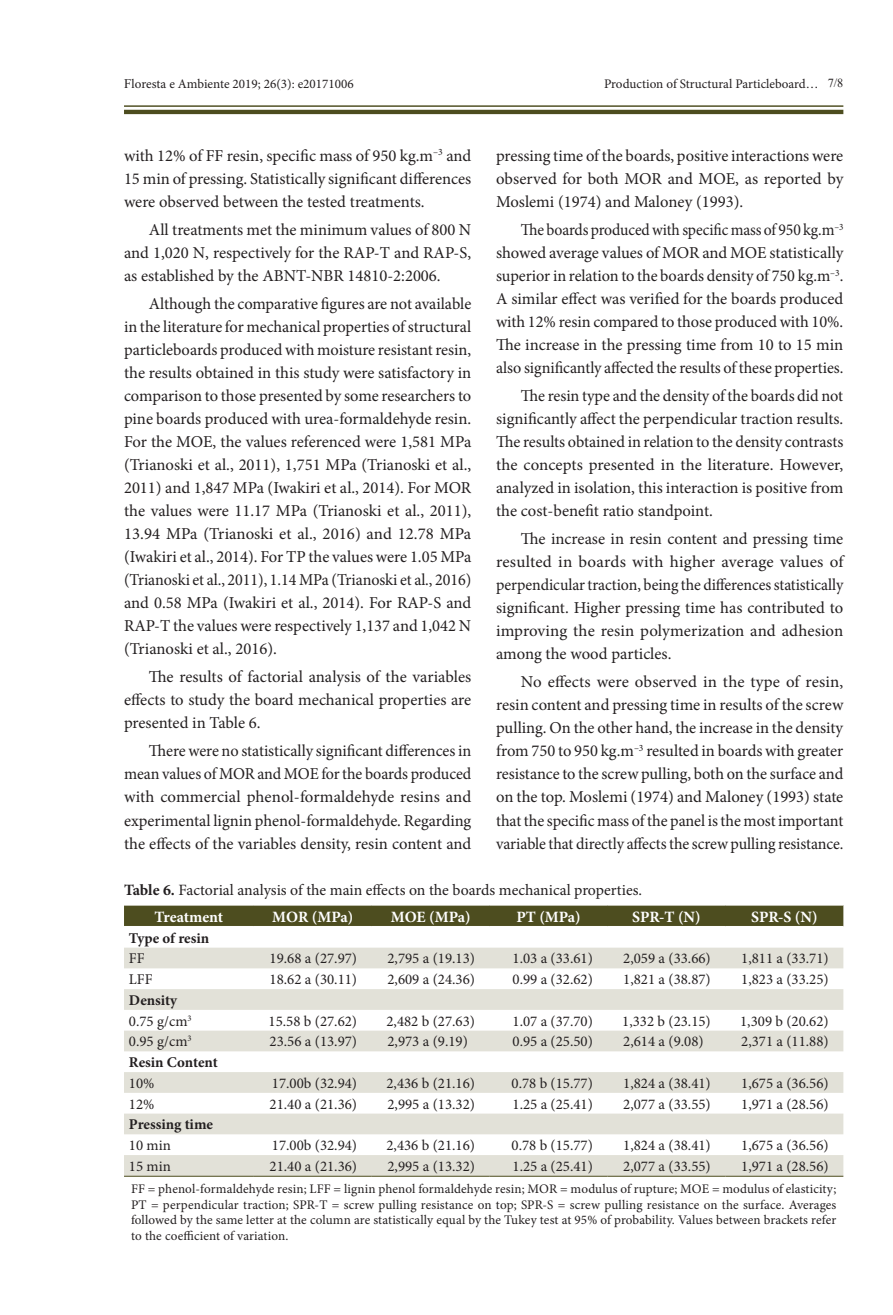
<style>
.page{position:relative;width:893px;height:1315px;background:#fff}
.page>*{position:absolute;margin:0;border:0;box-sizing:border-box;transform-origin:0 0}
.Paragraph{font:16.62px/23.1px "Minion Pro";color:#231f20;text-align:justify}
.Paragraph-2{font:16.62px/23.1px "Minion Pro";color:#231f20;text-align:justify;scale:.94 1}
.TableTitle{font:15.75px "Minion Pro";color:#231f20}
.TableHead{font:700 15.75px "Minion Pro";letter-spacing:-.005em;color:#fff}
.TableBody{font:14.88px "Minion Pro";color:#231f20}
.TableBody-2{font:700 14.88px "Minion Pro";letter-spacing:-.005em;color:#231f20}
.TableFootnote{font:13.12px/15.8px "Minion Pro";color:#231f20;text-align:justify}
.s1{font-family:"Times New Roman"}
.s2{font-family:"Times New Roman";font-size:12.25px}
.s3{font-weight:700}
</style>
<div class="page">
<hr style="left:124px;top:110px;width:719px;height:4px;background:#4d4d1f">
<hr style="left:124px;top:105px;width:719px;height:2px;background:#4d4d1f">
<div style="left:124px;top:905px;width:719px;height:21px;background:#4d4d1f"></div>
<svg style="left:124px;top:947px;width:719px;height:228px;fill:#e2e1d8"></svg>
<hr style="left:124px;top:1175px;width:130px;height:1px;background:#4d4d1f">
<hr style="left:254px;top:1175px;width:118px;height:1px;background:#4d4d1f">
<hr style="left:372px;top:1175px;width:118px;height:1px;background:#4d4d1f">
<hr style="left:490px;top:1175px;width:118px;height:1px;background:#4d4d1f">
<hr style="left:608px;top:1175px;width:117px;height:1px;background:#4d4d1f">
<hr style="left:725px;top:1175px;width:118px;height:1px;background:#4d4d1f">
<p class="TableFootnote" style="left:124px;top:76px;width:231px"><span class="s1">Fl</span>oresta e Ambiente 2019; 26(3): e20171006</p>
<p class="TableFootnote" style="left:604px;top:76px;width:241px">Production of Structural Particleboard… <span class="s2">7/8</span></p>
<p class="Paragraph" style="left:124px;top:144px;width:349px">with 12% of FF resin, specific mass of 950 kg.m<sup>–3</sup> and 15 min of pressing. Statistically significant differences were observed between the tested treatments.</p>
<p class="Paragraph" style="left:124px;top:218px;width:349px;text-indent:25px">All treatments met the minimum values of 800 N and 1,020 N, respectively for the RAP-T and RAP-S, as established by the ABNT-NBR 14810-2:2006.</p>
<p class="Paragraph" style="left:124px;top:292px;width:349px;text-indent:25px">Although the comparative figures are not available in the literature for mechanical properties of structural particleboards produced with moisture resistant resin, the results obtained in this study were satisfactory in comparison to those presented by some researchers to pine boards produced with urea-formaldehyde resin.<br>For the MOE, the values referenced were 1,581 MPa (Trianoski et al., 2011), 1,751 MPa (Trianoski et al., 2011) and 1,847 MPa (Iwakiri et al., 2014). For MOR the values were 11.17 MPa (Trianoski et al., 2011), 13.94 MPa (Trianoski et al., 2016) and 12.78 MPa (Iwakiri et al., 2014). For TP the values were 1.05 MPa (Trianoski et al., 2011), 1.14 MPa (Trianoski et al., 2016) and 0.58 MPa (Iwakiri et al., 2014). For RAP-S and RAP-T the values were respectively 1,137 and 1,042 N (Trianoski et al., 2016).</p>
<p class="Paragraph" style="left:124px;top:665px;width:349px;text-indent:25px">The results of factorial analysis of the variables effects to study the board mechanical properties are presented in Table 6.</p>
<p class="Paragraph" style="left:124px;top:739px;width:349px;text-indent:25px">There were no statistically significant differences in mean values of MOR and MOE for the boards produced with commercial phenol-formaldehyde resins and experimental lignin phenol-formaldehyde. Regarding the effects of the variables density, resin content and</p>
<p class="Paragraph" style="left:496px;top:144px;width:349px">pressing time of the boards, positive interactions were observed for both MOR and MOE, as reported by Moslemi (1974) and Maloney (1993).</p>
<p class="Paragraph-2" style="left:496px;top:218px;width:371px;text-indent:25px">The boards produced with specific mass of 950 kg.m<sup>–3 </sup>showed average values of MOR and MOE statistically superior in relation to the boards density of 750 kg.m<sup>–3</sup>.<br>A similar effect was verified for the boards produced with 12% resin compared to those produced with 10%.<br>The increase in the pressing time from 10 to 15 min also significantly affected the results of these properties.</p>
<p class="Paragraph" style="left:496px;top:384px;width:349px;text-indent:25px">The resin type and the density of the boards did not significantly affect the perpendicular traction results.<br>The results obtained in relation to the density contrasts the concepts presented in the literature. However, analyzed in isolation, this interaction is positive from the cost-benefit ratio standpoint.</p>
<p class="Paragraph" style="left:496px;top:527px;width:349px;text-indent:25px">The increase in resin content and pressing time resulted in boards with higher average values of perpendicular traction, being the differences statistically significant. Higher pressing time has contributed to improving the resin polymerization and adhesion among the wood particles.</p>
<p class="Paragraph" style="left:496px;top:670px;width:349px;text-indent:25px">No effects were observed in the type of resin, resin content and pressing time in results of the screw pulling. On the other hand, the increase in the density from 750 to 950 kg.m<sup>–3</sup> resulted in boards with greater resistance to the screw pulling, both on the surface and on the top. Moslemi (1974) and Maloney (1993) state that the specific mass of the panel is the most important variable that directly affects the screw pulling resistance.</p>
<p class="TableTitle" style="left:124px;top:879px;width:520px"><span class="s3">Table 6.</span> Factorial analysis of the main effects on the boards mechanical properties.</p>
<p class="TableHead" style="left:155px;top:905px;width:70px">Treatment</p>
<p class="TableHead" style="left:272px;top:905px;width:83px">MOR (MPa)</p>
<p class="TableHead" style="left:391px;top:905px;width:81px">MOE (MPa)</p>
<p class="TableHead" style="left:516px;top:905px;width:66px">PT (MPa)</p>
<p class="TableHead" style="left:632px;top:905px;width:70px">SPR-T (N)</p>
<p class="TableHead" style="left:751px;top:905px;width:68px">SPR-S (N)</p>
<p class="TableBody-2" style="left:129px;top:927px;width:82px">Type of resin</p>
<p class="TableBody" style="left:129px;top:948px;width:17px">FF</p>
<p class="TableBody" style="left:270px;top:948px;width:89px">19.68 a (27.97)</p>
<p class="TableBody" style="left:387px;top:948px;width:89px">2,795 a (19.13)</p>
<p class="TableBody" style="left:513px;top:948px;width:82px">1.03 a (33.61)</p>
<p class="TableBody" style="left:623px;top:948px;width:89px">2,059 a (33.66)</p>
<p class="TableBody" style="left:741px;top:948px;width:89px">1,811 a (33.71)</p>
<p class="TableBody" style="left:129px;top:969px;width:25px">LFF</p>
<p class="TableBody" style="left:270px;top:969px;width:89px">18.62 a (30.11)</p>
<p class="TableBody" style="left:387px;top:969px;width:89px">2,609 a (24.36)</p>
<p class="TableBody" style="left:513px;top:969px;width:82px">0.99 a (32.62)</p>
<p class="TableBody" style="left:623px;top:969px;width:89px">1,821 a (38.87)</p>
<p class="TableBody" style="left:741px;top:969px;width:89px">1,823 a (33.25)</p>
<p class="TableBody-2" style="left:129px;top:989px;width:50px">Density</p>
<p class="TableBody" style="left:129px;top:1011px;width:64px">0.75 g/cm<sup>3</sup></p>
<p class="TableBody" style="left:269px;top:1011px;width:90px">15.58 b (27.62)</p>
<p class="TableBody" style="left:386px;top:1011px;width:90px">2,482 b (27.63)</p>
<p class="TableBody" style="left:513px;top:1011px;width:82px">1.07 a (37.70)</p>
<p class="TableBody" style="left:622px;top:1011px;width:90px">1,332 b (23.15)</p>
<p class="TableBody" style="left:740px;top:1011px;width:90px">1,309 b (20.62)</p>
<p class="TableBody" style="left:129px;top:1031px;width:64px">0.95 g/cm<sup>3</sup></p>
<p class="TableBody" style="left:270px;top:1031px;width:89px">23.56 a (13.97)</p>
<p class="TableBody" style="left:387px;top:1031px;width:82px">2,973 a (9.19)</p>
<p class="TableBody" style="left:513px;top:1031px;width:82px">0.95 a (25.50)</p>
<p class="TableBody" style="left:623px;top:1031px;width:82px">2,614 a (9.08)</p>
<p class="TableBody" style="left:741px;top:1031px;width:89px">2,371 a (11.88)</p>
<p class="TableBody-2" style="left:129px;top:1052px;width:90px">Resin Content</p>
<p class="TableBody" style="left:129px;top:1073px;width:27px">10%</p>
<p class="TableBody" style="left:272px;top:1073px;width:87px">17.00b (32.94)</p>
<p class="TableBody" style="left:386px;top:1073px;width:90px">2,436 b (21.16)</p>
<p class="TableBody" style="left:511px;top:1073px;width:83px">0.78 b (15.77)</p>
<p class="TableBody" style="left:623px;top:1073px;width:89px">1,824 a (38.41)</p>
<p class="TableBody" style="left:741px;top:1073px;width:89px">1,675 a (36.56)</p>
<p class="TableBody" style="left:129px;top:1094px;width:27px">12%</p>
<p class="TableBody" style="left:270px;top:1094px;width:89px">21.40 a (21.36)</p>
<p class="TableBody" style="left:387px;top:1094px;width:89px">2,995 a (13.32)</p>
<p class="TableBody" style="left:513px;top:1094px;width:82px">1.25 a (25.41)</p>
<p class="TableBody" style="left:623px;top:1094px;width:89px">2,077 a (33.55)</p>
<p class="TableBody" style="left:741px;top:1094px;width:89px">1,971 a (28.56)</p>
<p class="TableBody-2" style="left:129px;top:1114px;width:86px">Pressing time</p>
<p class="TableBody" style="left:129px;top:1135px;width:43px">10 min</p>
<p class="TableBody" style="left:272px;top:1135px;width:87px">17.00b (32.94)</p>
<p class="TableBody" style="left:386px;top:1135px;width:90px">2,436 b (21.16)</p>
<p class="TableBody" style="left:511px;top:1135px;width:83px">0.78 b (15.77)</p>
<p class="TableBody" style="left:623px;top:1135px;width:89px">1,824 a (38.41)</p>
<p class="TableBody" style="left:741px;top:1135px;width:89px">1,675 a (36.56)</p>
<p class="TableBody" style="left:129px;top:1156px;width:43px">15 min</p>
<p class="TableBody" style="left:270px;top:1156px;width:89px">21.40 a (21.36)</p>
<p class="TableBody" style="left:387px;top:1156px;width:89px">2,995 a (13.32)</p>
<p class="TableBody" style="left:513px;top:1156px;width:82px">1.25 a (25.41)</p>
<p class="TableBody" style="left:623px;top:1156px;width:89px">2,077 a (33.55)</p>
<p class="TableBody" style="left:741px;top:1156px;width:89px">1,971 a (28.56)</p>
<p class="TableFootnote" style="left:131px;top:1180px;width:707px">FF = phenol-formaldehyde resin; LFF = lignin phenol formaldehyde resin; MOR = modulus of rupture; MOE = modulus of elasticity; PT = perpendicular traction; SPR-T = screw pulling resistance on top; SPR-S = screw pulling resistance on the surface. Averages followed by the same letter at the column are statistically equal by the Tukey test at 95% of probability. Values between brackets refer to the coefficient of variation.</p>
</div>
